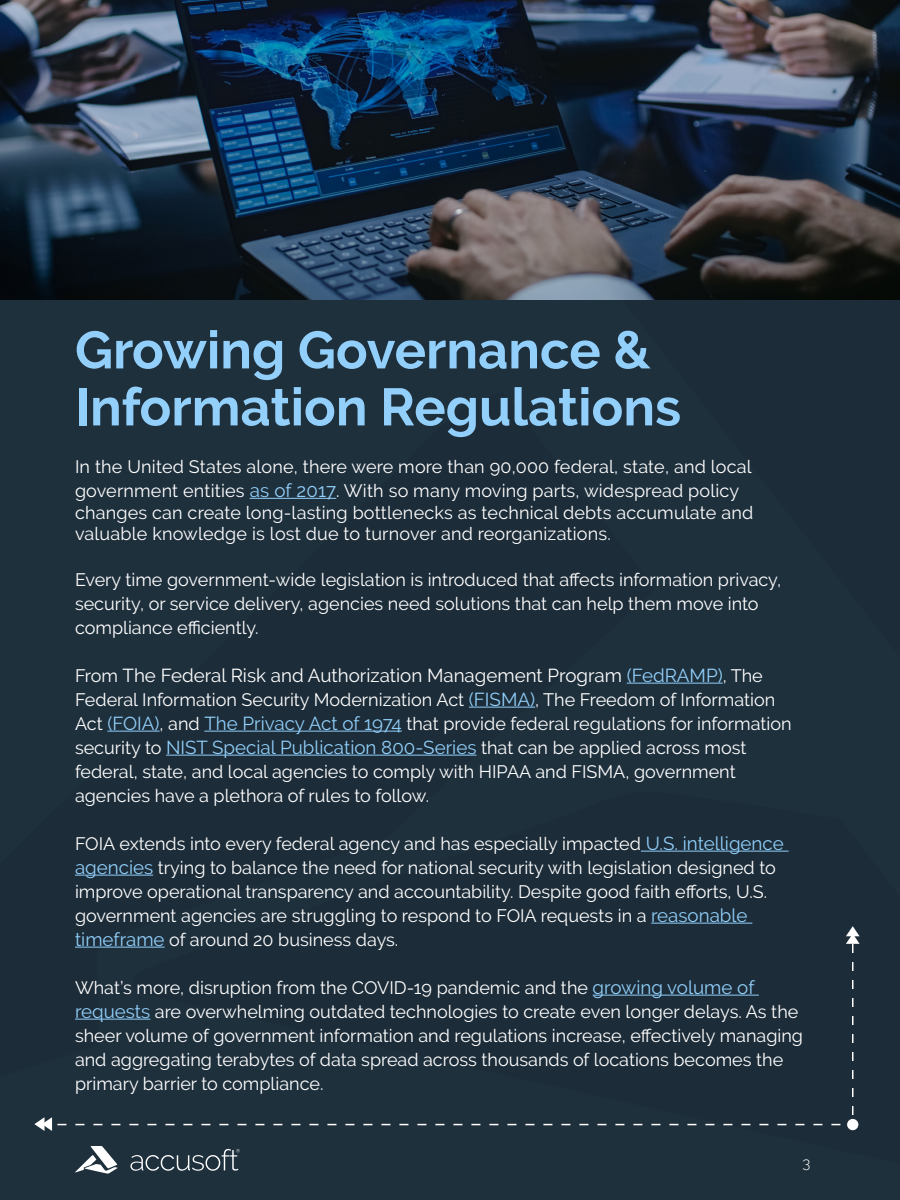
<style>
.page{position:relative;width:900px;height:1200px;background:#1f303d}
.page>*{position:absolute;margin:0;border:0;box-sizing:border-box;transform-origin:0 0}
.t1{font:700 52.5px/57px "Raleway";color:#92cffa}
.t2{font:18.75px "Raleway";color:#fff}
.t3{font:18px/24px "Raleway";color:#fff}
.t4{font:300 15px "Raleway";color:#fff}
.s1{font-size:18.75px;color:#92cffa}
.s2{font-size:18px}
.s3{color:#91cffa}
.s4{font-size:18.75px;color:#91cffa}
</style>
<div class="page">
<svg style="left:34px;top:1117px;width:32px;height:14px"></svg>
<svg style="left:846px;top:926px;width:14px;height:27px"></svg>
<div style="left:847px;top:1119px;width:11px;height:11px;background:#fff;border-radius:50%"></div>
<img style="left:0;top:0;width:900px;height:300px">
<hr style="left:250px;top:498px;width:86px;height:1px;background:#92cffa">
<hr style="left:627px;top:683px;width:96px;height:1px;background:#91cffa">
<hr style="left:469px;top:707px;width:66px;height:1px;background:#91cffa">
<hr style="left:107px;top:731px;width:53px;height:1px;background:#91cffa">
<hr style="left:204px;top:731px;width:198px;height:1px;background:#91cffa">
<hr style="left:166px;top:755px;width:310px;height:1px;background:#91cffa">
<hr style="left:641px;top:851px;width:148px;height:1px;background:#91cffa">
<hr style="left:75px;top:875px;width:78px;height:1px;background:#91cffa">
<hr style="left:651px;top:923px;width:101px;height:1px;background:#91cffa">
<hr style="left:75px;top:947px;width:90px;height:1px;background:#91cffa">
<hr style="left:593px;top:995px;width:166px;height:1px;background:#91cffa">
<hr style="left:75px;top:1019px;width:75px;height:1px;background:#91cffa">
<svg style="left:130px;top:1149px;width:110px;height:22px"></svg>
<svg style="left:75px;top:1146px;width:43px;height:28px"></svg>
<p class="t1" style="left:75px;top:322px;width:608px">Growing Governance &amp;<br>Information Regulations</p>
<p class="t3" style="left:75px;top:455px;width:678px">In the United States alone, there were more than 90,000 federal, state, and local government entities <span class="s1">as of 2017</span>. With so many moving parts, widespread policy</p>
<p class="t3" style="left:75px;top:501px;width:680px;line-height:21.6px">changes can create long-lasting bottlenecks as technical debts accumulate and valuable knowledge is lost due to turnover and reorganizations.</p>
<p class="t3" style="left:75px;top:567px;width:708px">Every time government-wide legislation is introduced that affects information privacy, security, or service delivery, agencies need solutions that can help them move into compliance efficiently.</p>
<p class="t2" style="left:75px;top:664px;width:689px"><span class="s2">From</span> The Federal Risk and Authorization Management Program <span class="s3">(FedRAMP)</span><span class="s2">, The</span></p>
<p class="t3" style="left:75px;top:687px;width:718px">Federal Information Security Modernization Act <span class="s4">(FISMA)</span>, The Freedom of Information Act <span class="s4">(FOIA)</span>, and <span class="s4">The Privacy Act of 1974</span> that provide federal regulations for information security to <span class="s4">NIST Special Publication 800-Series</span> that can be applied across most federal, state, and local agencies to comply with HIPAA and FISMA, government agencies have a plethora of rules to follow.</p>
<p class="t3" style="left:75px;top:831px;width:710px">FOIA extends into every federal agency and has especially impacted <span class="s4">U.S. intelligence agencies</span> trying to balance the need for national security with legislation designed to improve operational transparency and accountability. Despite good faith efforts, U.S. government agencies are struggling to respond to FOIA requests in a <span class="s4">reasonable timeframe</span> of around 20 business days.</p>
<p class="t3" style="left:75px;top:975px;width:730px">What’s more, disruption from the COVID-19 pandemic and the <span class="s4">growing volume of requests</span> are overwhelming outdated technologies to create even longer delays. As the sheer volume of government information and regulations increase, effectively managing and aggregating terabytes of data spread across thousands of locations becomes the primary barrier to compliance.</p>
<p class="t4" style="left:802px;top:1154px;width:9px">3</p>
</div>
